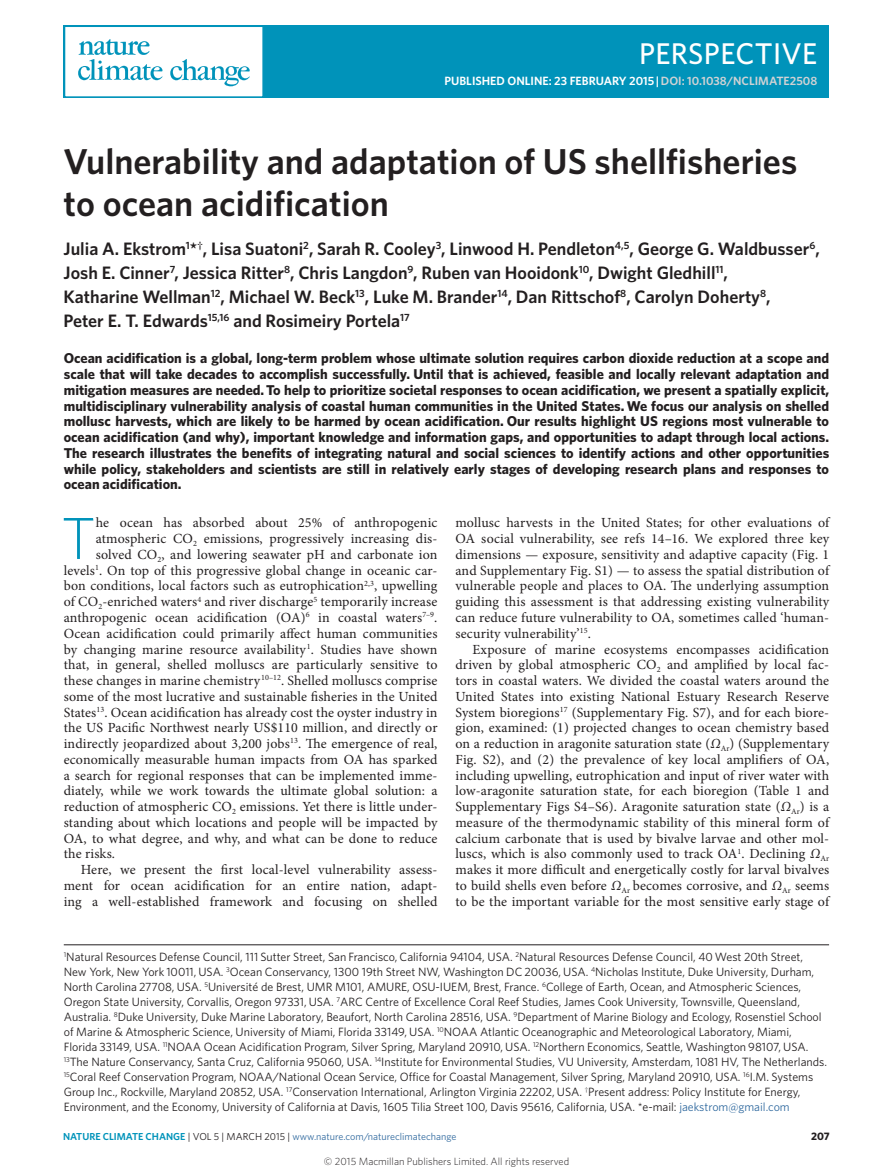
<style>
.page{position:relative;width:893px;height:1174px;background:#fff}
.page>*{position:absolute;margin:0;border:0;box-sizing:border-box;transform-origin:0 0}
.Body_first_w_drop_c{font:300 59.4px "Whitney";color:#0093ba}
.Title{font:600 36px/42px "Whitney";color:#231f20}
.t1{font:500 30px "Whitney";letter-spacing:.01em;color:#fff}
.Author{font:600 18px/24px "Whitney";color:#231f20}
.Abstract{font:700 14.25px/15.8px "Whitney";color:#231f20;text-align:justify}
.Body_text{font:13.95px/15.8px "Minion Pro";letter-spacing:.005em;color:#231f20;text-align:justify}
.Body_first_w_drop_c-2{font:13.95px "Minion Pro";letter-spacing:.01em;color:#231f20}
.Address{font:12px/15px "Whitney";color:#231f20}
.t2{font:600 12px "Whitney";color:#fff}
.t3{font:700 10.8px "Whitney";color:#231f20}
.t4{font:300 10.5px "Whitney";color:#231f20}
.t5{font:10.2px "Whitney";color:#316a9f}
.s1{color:#d1d2d4}
.s2{font-style:italic}
.s3{color:#316a9f}
.s4{font-weight:600;color:#0093ba}
.s5{color:#231f20}
</style>
<div class="page">
<hr style="left:64px;top:944px;width:765px;height:1px;background:#231f20">
<div style="left:64px;top:26px;width:765px;height:72px;background:#0093ba"></div>
<div style="left:64px;top:26px;width:200px;height:72px;background:#fff;border:2px solid #0093ba"></div>
<svg style="left:170px;top:59px;width:80px;height:27px"></svg>
<svg style="left:78px;top:39px;width:84px;height:41px"></svg>
<p class="t1" style="left:639px;top:34px;width:180px">PERSPECTIVE</p>
<p class="t2" style="left:445px;top:73px;width:374px">PUBLISHED ONLINE: 23 FEBRUARY 2015 |<span class="s1">DOI: 10.1038/NCLIMATE2508</span></p>
<p class="Title" style="left:64px;top:140px;width:735px">Vulnerability and adaptation of US shellfisheries to ocean acidification</p>
<p class="Author" style="left:64px;top:237px;width:758px">Julia A. Ekstrom<sup>1</sup>*<sup>†</sup>, Lisa Suatoni<sup>2</sup>, Sarah R. Cooley<sup>3</sup>, Linwood H. Pendleton<sup>4,5</sup>, George G. Waldbusser<sup>6</sup>, Josh E. Cinner<sup>7</sup>, Jessica Ritter<sup>8</sup>, Chris Langdon<sup>9</sup>, Ruben van Hooidonk<sup>10</sup>, Dwight Gledhill<sup>11</sup>,<br>Katharine Wellman<sup>12</sup>, Michael W. Beck<sup>13</sup>, Luke M. Brander<sup>14</sup>, Dan Rittschof<sup>8</sup>, Carolyn Doherty<sup>8</sup>,<br>Peter E. T. Edwards<sup>15,16</sup> and Rosimeiry Portela<sup>17</sup></p>
<p class="Abstract" style="left:64px;top:350px;width:767px">Ocean acidification is a global, long-term problem whose ultimate solution requires carbon dioxide reduction at a scope and scale that will take decades to accomplish successfully. Until that is achieved, feasible and locally relevant adaptation and mitigation measures are needed. To help to prioritize societal responses to ocean acidification, we present a spatially explicit, multidisciplinary vulnerability analysis of coastal human communities in the United States. We focus our analysis on shelled mollusc harvests, which are likely to be harmed by ocean acidification. Our results highlight US regions most vulnerable to ocean acidification (and why), important knowledge and information gaps, and opportunities to adapt through local actions.<br>The research illustrates the benefits of integrating natural and social sciences to identify actions and other opportunities while policy, stakeholders and scientists are still in relatively early stages of developing research plans and responses to ocean acidification.</p>
<p class="Body_text" style="left:455px;top:515px;width:375px">mollusc harvests in the United States; for other evaluations of OA social vulnerability, see refs 14–16. We explored three key dimensions — exposure, sensitivity and adaptive capacity (Fig. 1 and Supplementary Fig. S1) — to assess the spatial distribution of vulnerable people and places to OA. The underlying assumption guiding this assessment is that addressing existing vulnerability can reduce future vulnerability to OA, sometimes called ‘human&shy;security vulnerability’<sup>15</sup>.</p>
<p class="Body_text" style="left:455px;top:641px;width:375px;text-indent:17px">Exposure of marine ecosystems encompasses acidification driven by global atmospheric CO<sub>2</sub> and amplified by local fac&shy;tors in coastal waters. We divided the coastal waters around the United States into existing National Estuary Research Reserve System bioregions<sup>17</sup> (Supplementary Fig. S7), and for each biore&shy;gion, examined: (1) projected changes to ocean chemistry based on a reduction in aragonite saturation state (<span class="s2">Ω</span><sub>Ar</sub>) (Supplementary Fig. S2), and (2) the prevalence of key local amplifiers of OA, including upwelling, eutrophication and input of river water with low-aragonite saturation state, for each bioregion (Table 1 and Supplementary Figs S4–S6). Aragonite saturation state (<span class="s2">Ω</span><sub>Ar</sub>) is a measure of the thermodynamic stability of this mineral form of calcium carbonate that is used by bivalve larvae and other mol&shy;luscs, which is also commonly used to track OA<sup>1</sup>. Declining <span class="s2">Ω</span><sub>Ar </sub>makes it more difficult and energetically costly for larval bivalves to build shells even before <span class="s2">Ω</span><sub>Ar</sub> becomes corrosive, and <span class="s2">Ω</span><sub>Ar</sub> seems to be the important variable for the most sensitive early stage of</p>
<p class="Body_first_w_drop_c" style="left:62px;top:498px;width:35px">T</p>
<p class="Body_first_w_drop_c-2" style="left:96px;top:513px;width:343px">he ocean has absorbed about 25% of anthropogenic</p>
<p class="Body_first_w_drop_c-2" style="left:96px;top:529px;width:343px">atmospheric CO<sub>2</sub> emissions, progressively increasing dis-</p>
<p class="Body_first_w_drop_c-2" style="left:96px;top:545px;width:343px">solved CO<sub>2</sub>, and lowering seawater pH and carbonate ion</p>
<p class="Body_first_w_drop_c-2" style="left:64px;top:561px;width:375px">levels<sup>1</sup>. On top of this progressive global change in oceanic car-</p>
<p class="Body_first_w_drop_c-2" style="left:64px;top:576px;width:375px">bon conditions, local factors such as eutrophication<sup>2,3</sup>, upwelling</p>
<p class="Body_first_w_drop_c-2" style="left:64px;top:592px;width:375px">of CO<sub>2</sub>-enriched waters<sup>4</sup> and river discharge<sup>5</sup> temporarily increase</p>
<p class="Body_first_w_drop_c-2" style="left:64px;top:608px;width:375px">anthropogenic ocean acidification (OA)<sup>6</sup> in coastal waters<sup>7–9</sup>.</p>
<p class="Body_first_w_drop_c-2" style="left:64px;top:624px;width:375px">Ocean acidification could primarily affect human communities</p>
<p class="Body_first_w_drop_c-2" style="left:64px;top:639px;width:375px">by changing marine resource availability<sup>1</sup>. Studies have shown</p>
<p class="Body_first_w_drop_c-2" style="left:64px;top:655px;width:375px">that, in general, shelled molluscs are particularly sensitive to</p>
<p class="Body_first_w_drop_c-2" style="left:64px;top:671px;width:375px">these changes in marine chemistry<sup>10–12</sup>. Shelled molluscs comprise</p>
<p class="Body_first_w_drop_c-2" style="left:64px;top:687px;width:375px">some of the most lucrative and sustainable fisheries in the United</p>
<p class="Body_first_w_drop_c-2" style="left:64px;top:702px;width:375px">States<sup>13</sup>. Ocean acidification has already cost the oyster industry in</p>
<p class="Body_first_w_drop_c-2" style="left:64px;top:718px;width:375px">the US Pacific Northwest nearly US$110 million, and directly or</p>
<p class="Body_first_w_drop_c-2" style="left:64px;top:734px;width:375px">indirectly jeopardized about 3,200 jobs<sup>13</sup>. The emergence of real,</p>
<p class="Body_first_w_drop_c-2" style="left:64px;top:750px;width:375px">economically measurable human impacts from OA has sparked</p>
<p class="Body_first_w_drop_c-2" style="left:64px;top:765px;width:375px">a search for regional responses that can be implemented imme-</p>
<p class="Body_first_w_drop_c-2" style="left:64px;top:781px;width:375px">diately, while we work towards the ultimate global solution: a</p>
<p class="Body_first_w_drop_c-2" style="left:64px;top:797px;width:375px">reduction of atmospheric CO<sub>2</sub> emissions. Yet there is little under-</p>
<p class="Body_first_w_drop_c-2" style="left:64px;top:813px;width:375px">standing about which locations and people will be impacted by</p>
<p class="Body_first_w_drop_c-2" style="left:64px;top:828px;width:375px">OA, to what degree, and why, and what can be done to reduce</p>
<p class="Body_first_w_drop_c-2" style="left:64px;top:844px;width:53px">the risks.</p>
<p class="Body_text" style="left:64px;top:861px;width:375px;text-indent:17px">Here, we present the first local-level vulnerability assess&shy;ment for ocean acidification for an entire nation, adapt&shy;ing a well-established framework and focusing on shelled</p>
<p class="Address" style="left:64px;top:948px;width:765px"><sup>1</sup>Natural Resources Defense Council, 111 Sutter Street, San Francisco, California 94104, USA. <sup>2</sup>Natural Resources Defense Council, 40 West 20th Street, New York, New York 10011, USA. <sup>3</sup>Ocean Conservancy, 1300 19th Street NW, Washington DC 20036, USA. <sup>4</sup>Nicholas Institute, Duke University, Durham, North Carolina 27708, USA. <sup>5</sup>Université de Brest, UMR M101, AMURE, OSU-IUEM, Brest, France. <sup>6</sup>College of Earth, Ocean, and Atmospheric Sciences, Oregon State University, Corvallis, Oregon 97331, USA. <sup>7</sup>ARC Centre of Excellence Coral Reef Studies, James Cook University, Townsville, Queensland, Australia. <sup>8</sup>Duke University, Duke Marine Laboratory, Beaufort, North Carolina 28516, USA. <sup>9</sup>Department of Marine Biology and Ecology, Rosenstiel School of Marine &amp; Atmospheric Science, University of Miami, Florida 33149, USA. <sup>10</sup>NOAA Atlantic Oceanographic and Meteorological Laboratory, Miami, Florida 33149, USA. <sup>11</sup>NOAA Ocean Acidification Program, Silver Spring, Maryland 20910, USA. <sup>12</sup>Northern Economics, Seattle, Washington 98107, USA.<br><sup>13</sup>The Nature Conservancy, Santa Cruz, California 95060, USA. <sup>14</sup>Institute for Environmental Studies, VU University, Amsterdam, 1081 HV, The Netherlands.<br><sup>15</sup>Coral Reef Conservation Program, NOAA/National Ocean Service, Office for Coastal Management, Silver Spring, Maryland 20910, USA. <sup>16</sup>I.M. Systems Group Inc., Rockville, Maryland 20852, USA. <sup>17</sup>Conservation International, Arlington Virginia 22202, USA. <sup>†</sup>Present address: Policy Institute for Energy, Environment, and the Economy, University of California at Davis, 1605 Tilia Street 100, Davis 95616, California, USA. *e-mail: <span class="s3">jaekstrom@gmail.com</span></p>
<p class="t5" style="left:63px;top:1129px;width:395px"><span class="s4">NATURE CLIMATE CHANGE</span> <span class="s5">| VOL 5 | MARCH 2015 |</span> www.nature.com/natureclimatechange</p>
<p class="t3" style="left:811px;top:1129px;width:20px">207</p>
<p class="t4" style="left:324px;top:1154px;width:247px">© 2015 Macmillan Publishers Limited. All rights reserved</p>
</div>
